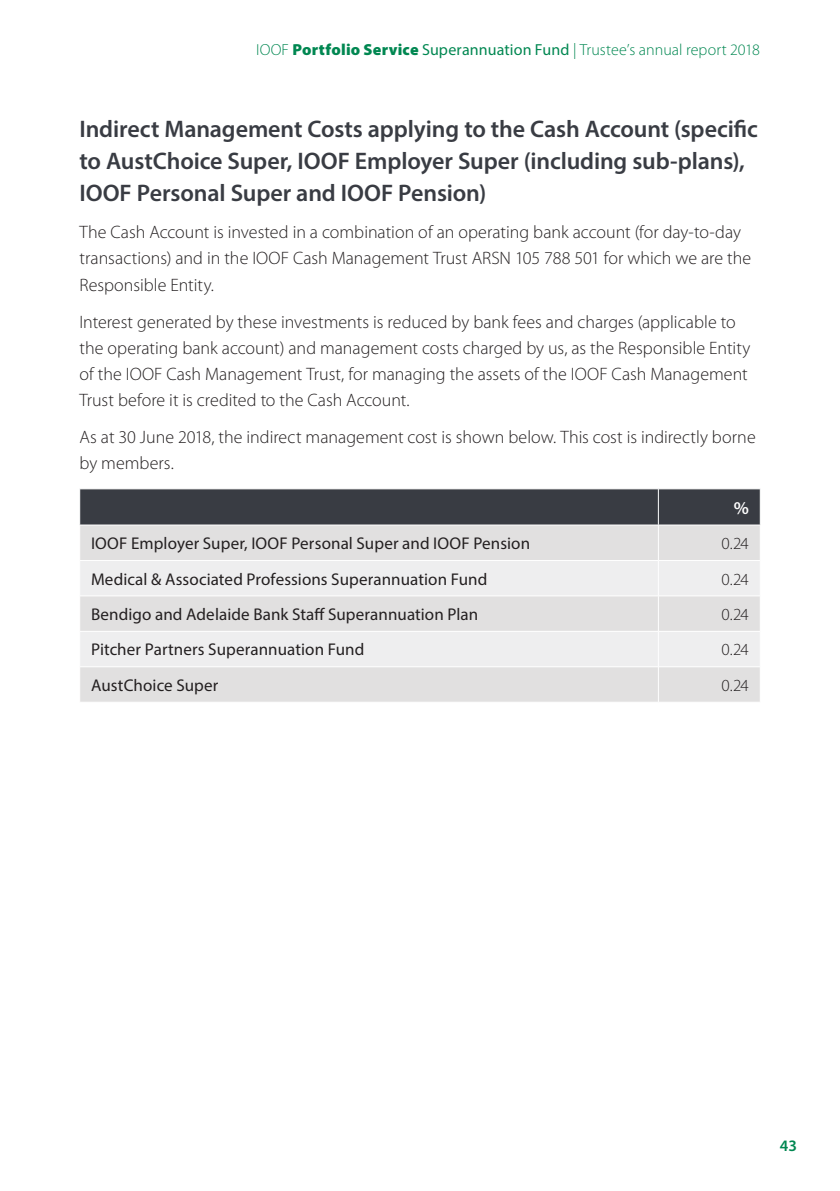
<style>
.page{position:relative;width:840px;height:1191px;background:#fff}
.page>*{position:absolute;margin:0;border:0;box-sizing:border-box;transform-origin:0 0}
._02_Subhead_2{font:600 24px/32px "Myriad Pro";letter-spacing:-.005em;color:#393c43}
._07_Body_Text{font:300 18px/26px "Myriad Pro";color:#231f20}
._00_Table_Header{font:600 18px "Myriad Pro";color:#fff}
._02_Table_Subhead_2{font:17px "Myriad Pro";letter-spacing:.005em;color:#231f20}
._03_Table_Body_Text{font:300 17px "Myriad Pro";letter-spacing:-.04em;color:#231f20}
.t1{font:300 16px "Myriad Pro";letter-spacing:.005em;color:#008751}
.t2{font:600 16px "Myriad Pro";color:#008751}
.s1{font-weight:900}
.s2{font-weight:400}
</style>
<div class="page">
<div style="left:80px;top:489px;width:679px;height:35px;background:#393c43"></div>
<div style="left:80px;top:525px;width:679px;height:177px;background:#e1e0e0"></div>
<svg style="left:80px;top:561px;width:679px;height:105px;background:#e9e9ea"></svg>
<hr style="left:657px;top:489px;width:1px;height:36px;background:#fff">
<hr style="left:79px;top:595px;width:579px;height:1px;background:#fff">
<hr style="left:658px;top:595px;width:102px;height:1px;background:#fff">
<hr style="left:79px;top:666px;width:579px;height:1px;background:#fff">
<hr style="left:658px;top:666px;width:102px;height:1px;background:#fff">
<hr style="left:79px;top:560px;width:579px;height:1px;background:#fff">
<hr style="left:657px;top:525px;width:1px;height:35px;background:#fff">
<hr style="left:658px;top:560px;width:102px;height:1px;background:#fff">
<hr style="left:657px;top:561px;width:1px;height:34px;background:#fff">
<hr style="left:79px;top:631px;width:579px;height:1px;background:#fff">
<hr style="left:657px;top:596px;width:1px;height:35px;background:#fff">
<hr style="left:658px;top:631px;width:102px;height:1px;background:#fff">
<hr style="left:657px;top:631px;width:1px;height:35px;background:#fff">
<hr style="left:657px;top:667px;width:1px;height:35px;background:#fff">
<p class="t1" style="left:256px;top:40px;width:505px">IOOF <span class="s1">Portfolio Service</span> <span class="s2">Superannuation Fund</span> | Trustee’s annual report 2018</p>
<p class="_02_Subhead_2" style="left:79px;top:112px;width:679px">Indirect Management Costs applying to the Cash Account (specific to AustChoice Super, IOOF Employer Super (including sub-plans),<br>IOOF Personal Super and IOOF Pension)</p>
<p class="_07_Body_Text" style="left:79px;top:219px;width:673px">The Cash Account is invested in a combination of an operating bank account (for day-to-day transactions) and in the IOOF Cash Management Trust ARSN 105 788 501 for which we are the<br>Responsible Entity.</p>
<p class="_07_Body_Text" style="left:79px;top:309px;width:672px">Interest generated by these investments is reduced by bank fees and charges (applicable to the operating bank account) and management costs charged by us, as the Responsible Entity of the IOOF Cash Management Trust, for managing the assets of the IOOF Cash Management Trust before it is credited to the Cash Account.</p>
<p class="_07_Body_Text" style="left:79px;top:424px;width:677px">As at 30 June 2018, the indirect management cost is shown below. This cost is indirectly borne by members.</p>
<p class="_00_Table_Header" style="left:733px;top:496px;width:17px">%</p>
<p class="_02_Table_Subhead_2" style="left:91px;top:533px;width:440px">IOOF Employer Super, IOOF Personal Super and IOOF Pension</p>
<p class="_03_Table_Body_Text" style="left:721px;top:533px;width:29px">0.24</p>
<p class="_02_Table_Subhead_2" style="left:91px;top:568px;width:397px">Medical &amp; Associated Professions Superannuation Fund</p>
<p class="_03_Table_Body_Text" style="left:721px;top:568px;width:29px">0.24</p>
<p class="_02_Table_Subhead_2" style="left:91px;top:604px;width:388px">Bendigo and Adelaide Bank Staff Superannuation Plan</p>
<p class="_03_Table_Body_Text" style="left:721px;top:604px;width:29px">0.24</p>
<p class="_02_Table_Subhead_2" style="left:91px;top:639px;width:275px">Pitcher Partners Superannuation Fund</p>
<p class="_03_Table_Body_Text" style="left:721px;top:639px;width:29px">0.24</p>
<p class="_02_Table_Subhead_2" style="left:91px;top:674px;width:129px">AustChoice Super</p>
<p class="_03_Table_Body_Text" style="left:721px;top:675px;width:29px">0.24</p>
<p class="t2" style="left:779px;top:1135px;width:19px">43</p>
</div>
